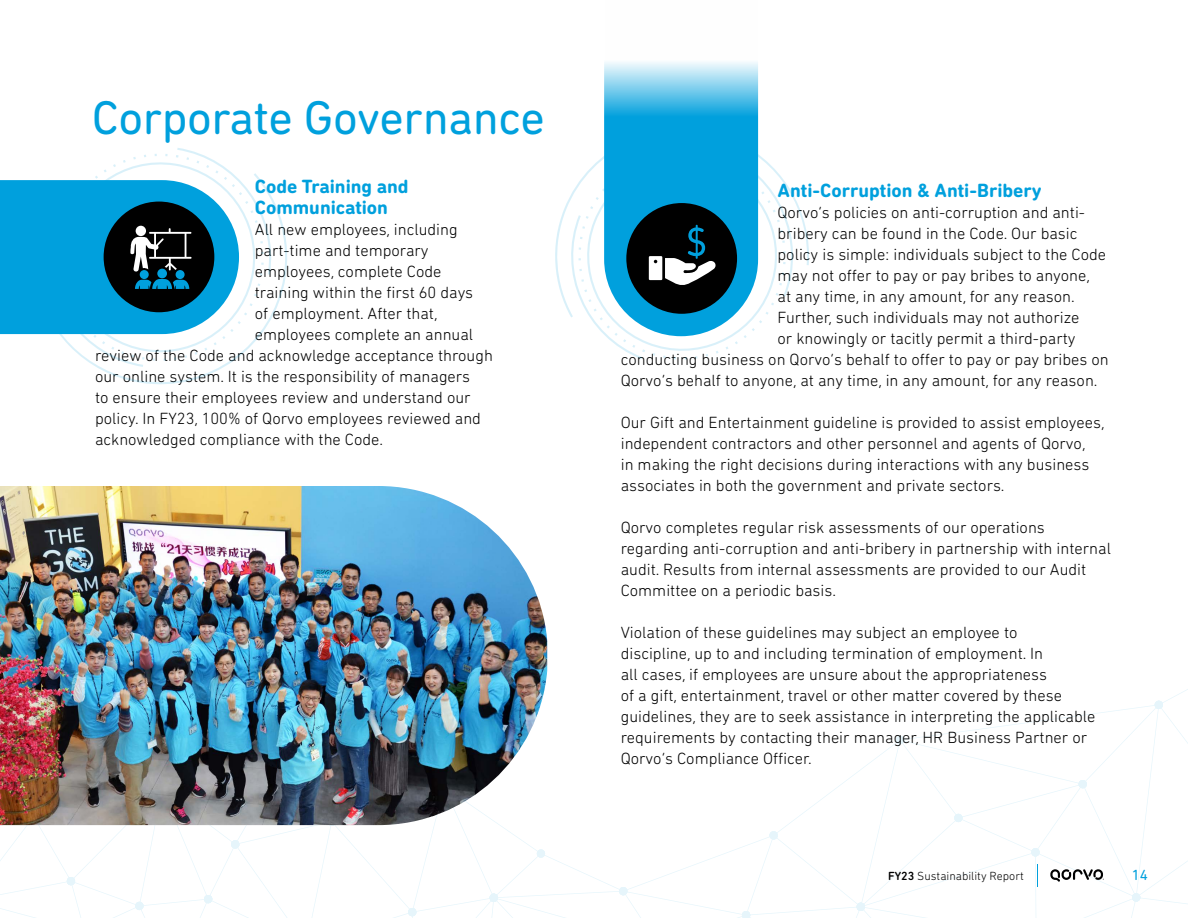
<style>
.page{position:relative;width:1188px;height:918px;background:#fff}
.page>*{position:absolute;margin:0;border:0;box-sizing:border-box;transform-origin:0 0}
.t1{font:48px "DIN Next Rounded LT Pro";letter-spacing:-.01em;color:#00a0dd}
.t2{font:700 19.5px/21px "DIN Next Rounded LT Pro";color:#00a0dd}
.t3{font:300 16.5px/21px "DIN Next Rounded LT Pro";color:#000}
.t4{font:15px "DIN Next Rounded LT Pro";color:#00a0dd}
.t5{font:300 12px "DIN Next Rounded LT Pro";color:#000}
.s1{font-weight:500}
</style>
<div class="page">
<svg style="left:604px;top:62px;width:154px;height:50px;background:#84d0ee"></svg>
<svg style="left:97px;top:213px;width:190px;height:172px"></svg>
<svg style="left:555px;top:112px;width:254px;height:156px;fill:#00a0dd"></svg>
<svg style="left:575px;top:148px;width:215px;height:4px"></svg>
<svg style="left:0;top:148px;width:279px;height:219px"></svg>
<img style="left:0;top:486px;width:545px;height:134px">
<svg style="left:556px;top:152px;width:252px;height:208px"></svg>
<img style="left:0;top:620px;width:1188px;height:298px">
<h1 class="t1" style="left:92px;top:90px;width:455px">Corporate Governance</h1>
<p class="t2" style="left:255px;top:176px;width:155px">Code Training and<br>Communication</p>
<p class="t3" style="left:255px;top:219px;width:204px">All new employees, including</p>
<p class="t3" style="left:255px;top:240px;width:175px">part-time and temporary</p>
<p class="t3" style="left:255px;top:261px;width:188px">employees, complete Code</p>
<p class="t3" style="left:255px;top:282px;width:220px">training within the first 60 days</p>
<p class="t3" style="left:255px;top:303px;width:184px">of employment. After that,</p>
<p class="t3" style="left:255px;top:324px;width:220px">employees complete an annual</p>
<p class="t3" style="left:95px;top:345px;width:399px">review of the Code and acknowledge acceptance through</p>
<p class="t3" style="left:95px;top:366px;width:377px">our online system. It is the responsibility of managers</p>
<p class="t3" style="left:95px;top:387px;width:377px">to ensure their employees review and understand our</p>
<p class="t3" style="left:95px;top:408px;width:388px">policy. In FY23, 100% of Qorvo employees reviewed and</p>
<p class="t3" style="left:95px;top:429px;width:290px">acknowledged compliance with the Code.</p>
<p class="t2" style="left:778px;top:180px;width:266px">Anti-Corruption &amp; Anti-Bribery</p>
<p class="t3" style="left:778px;top:202px;width:309px">Qorvo’s policies on anti-corruption and anti-</p>
<p class="t3" style="left:778px;top:223px;width:301px">bribery can be found in the Code. Our basic</p>
<p class="t3" style="left:778px;top:244px;width:330px">policy is simple: individuals subject to the Code</p>
<p class="t3" style="left:778px;top:265px;width:314px">may not offer to pay or pay bribes to anyone,</p>
<p class="t3" style="left:778px;top:286px;width:299px">at any time, in any amount, for any reason.</p>
<p class="t3" style="left:778px;top:307px;width:303px">Further, such individuals may not authorize</p>
<p class="t3" style="left:778px;top:328px;width:300px">or knowingly or tacitly permit a third-party</p>
<p class="t3" style="left:621px;top:349px;width:490px">conducting business on Qorvo’s behalf to offer to pay or pay bribes on</p>
<p class="t3" style="left:621px;top:370px;width:478px">Qorvo’s behalf to anyone, at any time, in any amount, for any reason.</p>
<p class="t3" style="left:621px;top:412px;width:485px">Our Gift and Entertainment guideline is provided to assist employees, independent contractors and other personnel and agents of Qorvo,<br>in making the right decisions during interactions with any business associates in both the government and private sectors.</p>
<p class="t3" style="left:621px;top:517px;width:492px">Qorvo completes regular risk assessments of our operations regarding anti-corruption and anti-bribery in partnership with internal audit. Results from internal assessments are provided to our Audit Committee on a periodic basis.</p>
<p class="t3" style="left:621px;top:622px;width:476px">Violation of these guidelines may subject an employee to<br>discipline, up to and including termination of employment. In<br>all cases, if employees are unsure about the appropriateness<br>of a gift, entertainment, travel or other matter covered by these guidelines, they are to seek assistance in interpreting the applicable requirements by contacting their manager, HR Business Partner or Qorvo’s Compliance Officer.</p>
<p class="t5" style="left:888px;top:869px;width:137px"><span class="s1">FY23</span> Sustainability Report</p>
<p class="t4" style="left:1132px;top:866px;width:18px">14</p>
</div>
